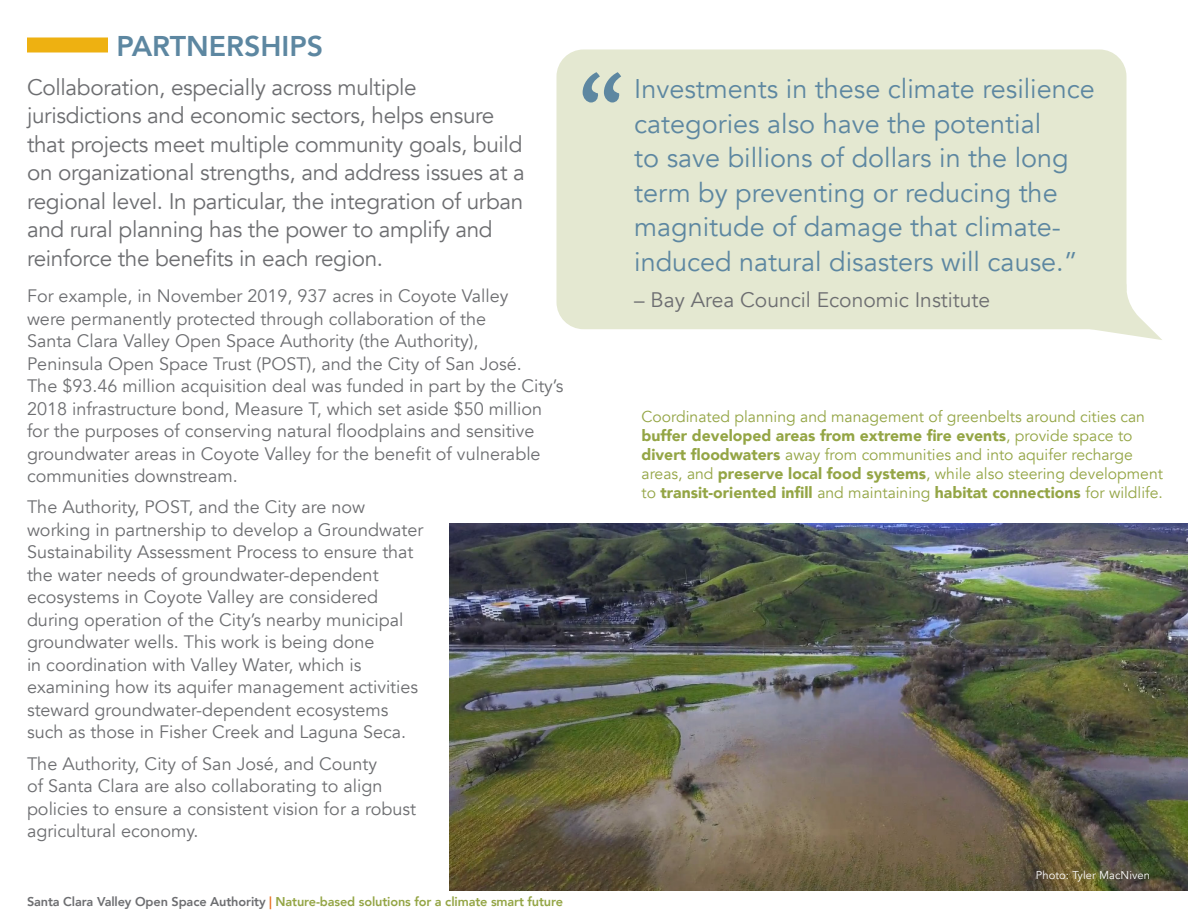
<style>
.page{position:relative;width:1188px;height:918px;background:#fff}
.page>*{position:absolute;margin:0;border:0;box-sizing:border-box;transform-origin:0 0}
.t1{font:133.2px "Chaparral Pro";color:#5d87a1}
.t2{font:800 28.5px "Avenir";color:#5d87a1}
.t3{font:27px/34.5px "Avenir";color:#5d87a1}
.t4{font:22.5px/28.5px "Avenir";letter-spacing:-.015em;color:#6d6e71}
.t5{font:21px "Avenir";color:#6d6e71}
.t6{font:18px/22.5px "Avenir";color:#6d6e71}
.t7{font:15.75px/18.9px "Avenir";color:#94a545}
.t8{font:800 12.75px "Avenir";letter-spacing:-.01em;color:#94a545}
.t9{font:11.25px "Avenir";letter-spacing:.005em;color:#fff}
.s1{color:#6d6e71}
.s2{color:#e86d1f}
.s3{font-weight:900}
</style>
<div class="page">
<div style="left:27px;top:38px;width:81px;height:14px;background:#eeb111"></div>
<img style="left:449px;top:523px;width:739px;height:368px">
<div style="left:556px;top:50px;width:570px;height:279px;background:#e4e8d1"></div>
<svg style="left:1090px;top:284px;width:72px;height:56px"></svg>
<h2 class="t2" style="left:116px;top:23px;width:208px">PARTNERSHIPS</h2>
<p class="t4" style="left:27px;top:73px;width:499px">Collaboration, especially across multiple jurisdictions and economic sectors, helps ensure that projects meet multiple community goals, build on organizational strengths, and address issues at a regional level. In particular, the integration of urban and rural planning has the power to amplify and reinforce the benefits in each region.</p>
<p class="t6" style="left:27px;top:285px;width:538px">For example, in November 2019, 937 acres in Coyote Valley<br>were permanently protected through collaboration of the<br>Santa Clara Valley Open Space Authority (the Authority),<br>Peninsula Open Space Trust (POST), and the City of San José.<br>The $93.46 million acquisition deal was funded in part by the City’s 2018 infrastructure bond, Measure T, which set aside $50 million for the purposes of conserving natural floodplains and sensitive groundwater areas in Coyote Valley for the benefit of vulnerable communities downstream.</p>
<p class="t6" style="left:27px;top:496px;width:398px">The Authority, POST, and the City are now working in partnership to develop a Groundwater Sustainability Assessment Process to ensure that the water needs of groundwater-dependent ecosystems in Coyote Valley are considered during operation of the City’s nearby municipal groundwater wells. This work is being done<br>in coordination with Valley Water, which is examining how its aquifer management activities steward groundwater-dependent ecosystems such as those in Fisher Creek and Laguna Seca.</p>
<p class="t6" style="left:27px;top:753px;width:391px">The Authority, City of San José, and County<br>of Santa Clara are also collaborating to align policies to ensure a consistent vision for a robust agricultural economy.</p>
<p class="t8" style="left:27px;top:892px;width:538px"><span class="s1">Santa Clara Valley Open Space Authority</span> <span class="s2">|</span> Nature-based solutions for a climate smart future</p>
<h1 class="t1" style="left:576px;top:51px;width:49px">“</h1>
<h3 class="t3" style="left:634px;top:72px;width:462px">Investments in these climate resilience categories also have the potential<br>to save billions of dollars in the long term by preventing or reducing the magnitude of damage that climate&shy;induced natural disasters will cause.”</h3>
<p class="t5" style="left:634px;top:287px;width:357px">– Bay Area Council Economic Institute</p>
<p class="t7" style="left:642px;top:408px;width:523px">Coordinated planning and management of greenbelts around cities can <span class="s3">buffer developed areas from extreme fire events</span>, provide space to <span class="s3">divert floodwaters</span> away from communities and into aquifer recharge areas, and <span class="s3">preserve local food systems</span>, while also steering development to <span class="s3">transit-oriented infill</span> and maintaining <span class="s3">habitat connections</span> for wildlife.</p>
<p class="t9" style="left:1036px;top:869px;width:116px">Photo: Tyler MacNiven</p>
</div>
